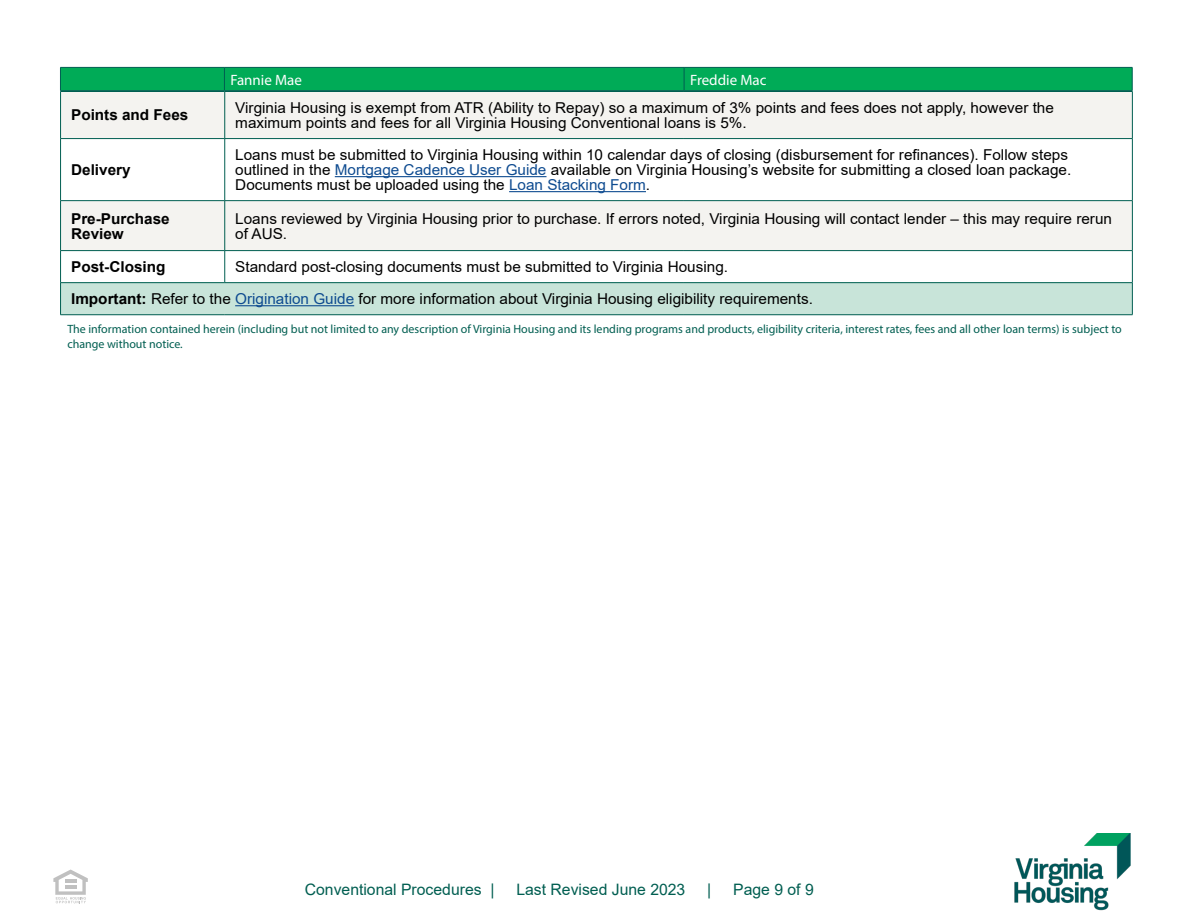
<style>
.page{position:relative;width:1188px;height:918px;background:#fff}
.page>*{position:absolute;margin:0;border:0;box-sizing:border-box;transform-origin:0 0}
.t1{font:15.75px "Arial";color:#005e51}
.t2{font:15px/15px "Arial";color:#000}
.t3{font:700 15px/15px "Arial";color:#000}
.t4{font:15px "Myriad Pro";color:#fff}
.t5{font:12px/15px "Myriad Pro";color:#005e51}
.s1{color:#0e4b90}
.s2{font-weight:700}
</style>
<div class="page">
<img style="left:1014px;top:833px;width:117px;height:78px">
<div style="left:60px;top:67px;width:1073px;height:24px;background:#00ab57"></div>
<hr style="left:60px;top:90px;width:164px;height:1px;background:#005e51">
<hr style="left:224px;top:90px;width:460px;height:1px;background:#005e51">
<hr style="left:684px;top:90px;width:448px;height:1px;background:#005e51">
<svg style="left:53px;top:870px;width:35px;height:33px"></svg>
<svg style="left:61px;top:92px;width:1071px;height:158px;fill:#f4f3f0"></svg>
<div style="left:61px;top:283px;width:1071px;height:32px;background:#c8e4d9"></div>
<hr style="left:60px;top:91px;width:165px;height:1px;background:#005e51">
<hr style="left:60px;top:92px;width:1px;height:46px;background:#005e51">
<hr style="left:225px;top:91px;width:459px;height:1px;background:#005e51">
<hr style="left:224px;top:92px;width:1px;height:46px;background:#005e51">
<hr style="left:684px;top:91px;width:449px;height:1px;background:#005e51">
<hr style="left:60px;top:138px;width:165px;height:1px;background:#005e51">
<hr style="left:60px;top:139px;width:1px;height:61px;background:#005e51">
<hr style="left:224px;top:139px;width:1px;height:61px;background:#005e51">
<hr style="left:60px;top:200px;width:165px;height:1px;background:#005e51">
<hr style="left:60px;top:201px;width:1px;height:49px;background:#005e51">
<hr style="left:224px;top:201px;width:1px;height:49px;background:#005e51">
<hr style="left:60px;top:250px;width:165px;height:1px;background:#005e51">
<hr style="left:60px;top:251px;width:1px;height:31px;background:#005e51">
<hr style="left:224px;top:251px;width:1px;height:31px;background:#005e51">
<hr style="left:60px;top:282px;width:165px;height:1px;background:#005e51">
<hr style="left:1132px;top:92px;width:1px;height:46px;background:#005e51">
<hr style="left:225px;top:138px;width:459px;height:1px;background:#005e51">
<hr style="left:684px;top:138px;width:449px;height:1px;background:#005e51">
<hr style="left:1132px;top:139px;width:1px;height:61px;background:#005e51">
<hr style="left:225px;top:200px;width:459px;height:1px;background:#005e51">
<hr style="left:684px;top:200px;width:449px;height:1px;background:#005e51">
<hr style="left:1132px;top:201px;width:1px;height:49px;background:#005e51">
<hr style="left:225px;top:250px;width:459px;height:1px;background:#005e51">
<hr style="left:684px;top:250px;width:449px;height:1px;background:#005e51">
<hr style="left:1132px;top:251px;width:1px;height:31px;background:#005e51">
<hr style="left:60px;top:283px;width:1px;height:32px;background:#005e51">
<hr style="left:225px;top:282px;width:459px;height:1px;background:#005e51">
<hr style="left:684px;top:282px;width:449px;height:1px;background:#005e51">
<hr style="left:1132px;top:283px;width:1px;height:32px;background:#005e51">
<hr style="left:60px;top:314px;width:165px;height:1px;background:#005e51">
<hr style="left:225px;top:314px;width:459px;height:1px;background:#005e51">
<hr style="left:684px;top:314px;width:449px;height:1px;background:#005e51">
<hr style="left:335px;top:176px;width:212px;height:1px;background:#0e4b90">
<hr style="left:509px;top:191px;width:137px;height:1px;background:#0e4b90">
<hr style="left:235px;top:305px;width:119px;height:1px;background:#0e4b90">
<p class="t4" style="left:230px;top:70px;width:73px">Fannie Mae</p>
<p class="t4" style="left:690px;top:70px;width:78px">Freddie Mac</p>
<p class="t3" style="left:71px;top:108px;width:119px">Points and Fees</p>
<p class="t2" style="left:235px;top:100px;width:820px">Virginia Housing is exempt from ATR (Ability to Repay) so a maximum of 3% points and fees does not apply, however the maximum points and fees for all Virginia Housing Conventional loans is 5%.</p>
<p class="t3" style="left:71px;top:162px;width:61px">Delivery</p>
<p class="t2" style="left:235px;top:147px;width:837px">Loans must be submitted to Virginia Housing within 10 calendar days of closing (disbursement for refinances). Follow steps outlined in the <span class="s1">Mortgage Cadence User Guide</span> available on Virginia Housing’s website for submitting a closed loan package.<br>Documents must be uploaded using the <span class="s1">Loan Stacking Form</span>.</p>
<p class="t3" style="left:71px;top:211px;width:100px">Pre-Purchase<br>Review</p>
<p class="t2" style="left:235px;top:211px;width:878px">Loans reviewed by Virginia Housing prior to purchase. If errors noted, Virginia Housing will contact lender – this may require rerun of AUS.</p>
<p class="t3" style="left:71px;top:259px;width:96px">Post-Closing</p>
<p class="t2" style="left:71px;top:251px;width:743px;line-height:32.1px;text-indent:164px">Standard post-closing documents must be submitted to Virginia Housing.<br><span class="s2">Important:</span> Refer to the <span class="s1">Origination Guide</span> for more information about Virginia Housing eligibility requirements.</p>
<p class="t5" style="left:67px;top:321px;width:1056px">The information contained herein (including but not limited to any description of Virginia Housing and its lending programs and products, eligibility criteria, interest rates, fees and all other loan terms) is subject to change without notice.</p>
<p class="t1" style="left:305px;top:879px;width:191px">Conventional Procedures |</p>
<p class="t1" style="left:516px;top:879px;width:170px">Last Revised June 2023</p>
<p class="t1" style="left:707px;top:879px;width:6px">|</p>
<p class="t1" style="left:733px;top:879px;width:82px">Page 9 of 9</p>
</div>
